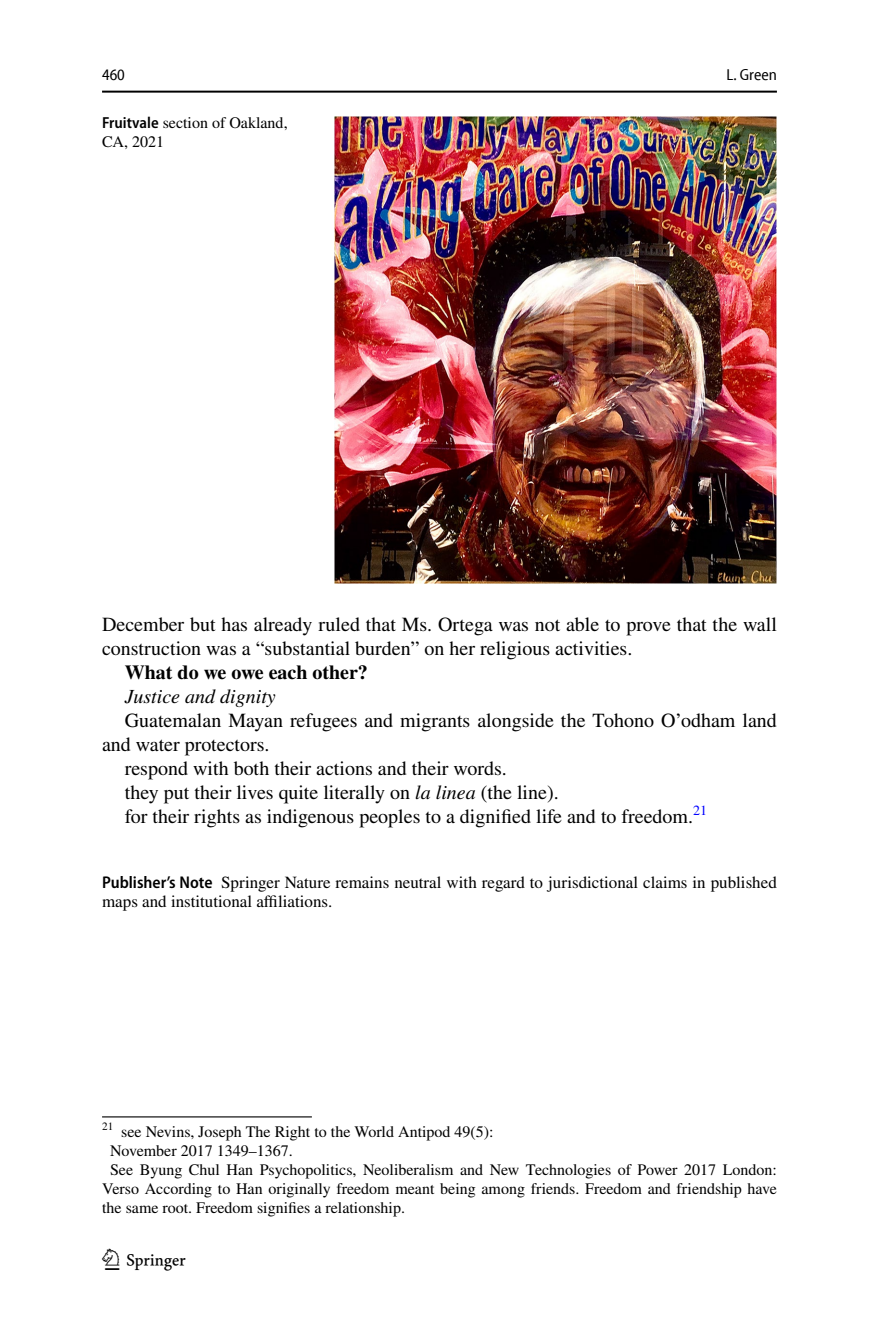
<style>
.page{position:relative;width:879px;height:1333px;background:#fff}
.page>*{position:absolute;margin:0;border:0;box-sizing:border-box;transform-origin:0 0}
.t1{font:30px "Springnew Regular 4";color:#000}
.t2{font:20px/24px "STIX";color:#000}
.t3{font:700 20px "STIX";color:#000}
.t4{font:italic 20px "STIX";color:#000}
.t5{font:17px/19px "STIX";color:#000}
.t6{font:16px/19px "STIX";color:#000}
.t7{font:semi-condensed 16px "Myriad Pro Unic";color:#000}
.s1{font-family:"Myriad Pro";font-weight:600;font-stretch:semi-condensed}
.s2{font-style:italic}
</style>
<div class="page">
<hr style="left:102px;top:91px;width:675px;height:2px;background:#000">
<img style="left:335px;top:116px;width:442px;height:467px">
<hr style="left:102px;top:1116px;width:210px;height:1px;background:#000">
<p class="t7" style="left:102px;top:69px;width:24px">460</p>
<p class="t7" style="left:726px;top:69px;width:52px">L. Green</p>
<p class="t6" style="left:102px;top:114px;width:187px"><span class="s1">Fruitvale</span> section of Oakland,<br>CA, 2021</p>
<p class="t2" style="left:102px;top:614px;width:676px">December but has already ruled that Ms. Ortega was not able to prove that the wall construction was a “substantial burden” on her religious activities.</p>
<p class="t3" style="left:125px;top:660px;width:245px">What do we owe each other?</p>
<p class="t4" style="left:125px;top:683px;width:152px">Justice and dignity</p>
<p class="t2" style="left:125px;top:710px;width:653px">Guatemalan Mayan refugees and migrants alongside the Tohono O’odham land</p>
<p class="t2" style="left:102px;top:734px;width:169px">and water protectors.</p>
<p class="t2" style="left:125px;top:758px;width:384px">respond with both their actions and their words.</p>
<p class="t2" style="left:125px;top:782px;width:435px">they put their lives quite literally on <span class="s2">la linea</span> (the line).</p>
<p class="t2" style="left:125px;top:806px;width:584px">for their rights as indigenous peoples to a dignified life and to freedom.<sup>21</sup></p>
<p class="t5" style="left:102px;top:873px;width:676px"><span class="s1">Publisher’s Note</span> Springer Nature remains neutral with regard to jurisdictional claims in published maps and institutional affiliations.</p>
<p class="t6" style="left:102px;top:1122px;width:393px"><sup>21</sup> see Nevins, Joseph The Right to the World Antipod 49(5):</p>
<p class="t6" style="left:110px;top:1141px;width:184px">November 2017 1349–1367.</p>
<p class="t6" style="left:110px;top:1160px;width:668px">See Byung Chul Han Psychopolitics, Neoliberalism and New Technologies of Power 2017 London:</p>
<p class="t6" style="left:102px;top:1179px;width:676px">Verso According to Han originally freedom meant being among friends. Freedom and friendship have</p>
<p class="t6" style="left:102px;top:1198px;width:304px">the same root. Freedom signifies a relationship.</p>
<h1 class="t1" style="left:105px;top:1248px;width:83px">1 3</h1>
</div>
